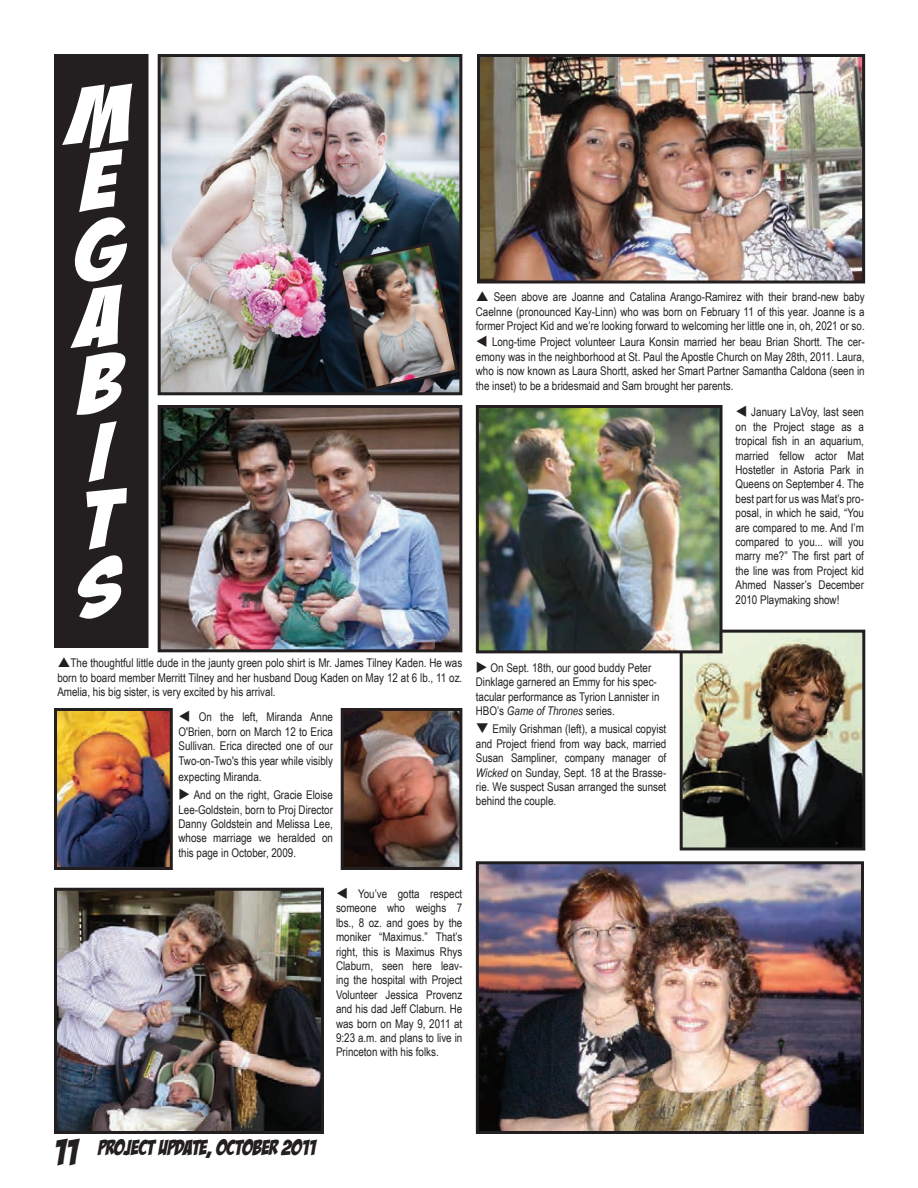
<style>
.page{position:relative;width:918px;height:1188px;background:#fff}
.page>*{position:absolute;margin:0;border:0;box-sizing:border-box;transform-origin:0 0}
.t1{font:84.3px/67.5px "Bada Boom BB";color:#fff;scale:1.16 1}
.t2{font:21px "Bada Boom BB";color:#231f20}
.t3{font:12px/14.4px "Arial Narrow";color:#231f20;text-align:justify}
.s1{font-style:italic}
.s2{font-size:36px}
</style>
<div class="page">
<img style="left:684px;top:634px;width:177px;height:212px">
<div style="left:680px;top:630px;width:185px;height:220px;border:3px solid #231f20"></div>
<img style="left:345px;top:712px;width:113px;height:154px">
<div style="left:341px;top:708px;width:121px;height:162px;border:3px solid #231f20"></div>
<div style="left:56px;top:56px;width:91px;height:590px;background:#231f20"></div>
<div style="left:54px;top:54px;width:94px;height:594px;border:3px solid #231f20"></div>
<img style="left:481px;top:58px;width:380px;height:222px">
<div style="left:477px;top:54px;width:388px;height:230px;border:3px solid #231f20"></div>
<img style="left:162px;top:409px;width:296px;height:239px">
<div style="left:158px;top:405px;width:304px;height:247px;border:3px solid #231f20"></div>
<img style="left:58px;top:712px;width:111px;height:154px">
<div style="left:54px;top:708px;width:119px;height:162px;border:3px solid #231f20"></div>
<img style="left:480px;top:409px;width:239px;height:240px">
<div style="left:476px;top:405px;width:247px;height:248px;border:3px solid #231f20"></div>
<img style="left:480px;top:865px;width:380px;height:265px">
<div style="left:476px;top:861px;width:388px;height:273px;border:3px solid #231f20"></div>
<img style="left:58px;top:892px;width:262px;height:238px">
<div style="left:54px;top:888px;width:270px;height:246px;border:3px solid #231f20"></div>
<img style="left:162px;top:58px;width:296px;height:333px">
<div style="left:158px;top:54px;width:304px;height:341px;border:3px solid #231f20"></div>
<img style="left:336px;top:240px;width:125px;height:154px">
<h1 class="t1" style="left:71px;top:81px;width:54px">M<br>E<br>G<br>A<br>B<br>I<br>T<br>S</h1>
<p class="t3" style="left:476px;top:290px;width:390px;text-indent:18px">Seen above are Joanne and Catalina Arango-Ramirez with their brand-new baby Caelnne (pronounced Kay-Linn) who was born on February 11 of this year. Joanne is a former Project Kid and we’re looking forward to welcoming her little one in, oh, 2021 or so.</p>
<p class="t3" style="left:476px;top:335px;width:390px">▼ Long-time Project volunteer Laura Konsin married her beau Brian Shortt. The cer&shy;emony was in the neighborhood at St. Paul the Apostle Church on May 28th, 2011. Laura, who is now known as Laura Shortt, asked her Smart Partner Samantha Caldona (seen in the inset) to be a bridesmaid and Sam brought her parents.</p>
<p class="t3" style="left:736px;top:405px;width:130px">▼ January LaVoy, last seen on the Project stage as a tropical fish in an aquarium, married fellow actor Mat Hostetler in Astoria Park in Queens on September 4. The best part for us was Mat’s pro&shy;posal, in which he said, “You are compared to me. And I’m compared to you... will you marry me?” The first part of the line was from Project kid Ahmed Nasser’s December 2010 Playmaking show!</p>
<p class="t3" style="left:57px;top:656px;width:407px;text-indent:13px">The thoughtful little dude in the jaunty green polo shirt is Mr. James Tilney Kaden. He was born to board member Merritt Tilney and her husband Doug Kaden on May 12 at 6 lb., 11 oz.<br>Amelia, his big sister, is very excited by his arrival.</p>
<p class="t3" style="left:178px;top:710px;width:156px">▼ On the left, Miranda Anne O'Brien, born on March 12 to Erica Sullivan. Erica directed one of our Two-on-Two's this year while visibly</p>
<p class="t3" style="left:179px;top:769px;width:85px">expecting Miranda.</p>
<p class="t3" style="left:178px;top:787px;width:156px">◆ And on the right, Gracie Eloise Lee-Goldstein, born to Proj Director Danny Goldstein and Melissa Lee, whose marriage we heralded on this page in October, 2009.</p>
<p class="t3" style="left:336px;top:886px;width:128px">▼ You’ve gotta respect someone who weighs 7 lbs., 8 oz. and goes by the moniker “Maximus.” That’s right, this is Maximus Rhys Claburn, seen here leav&shy;ing the hospital with Project Volunteer Jessica Provenz and his dad Jeff Claburn. He was born on May 9, 2011 at 9:23 a.m. and plans to live in Princeton with his folks.</p>
<p class="t3" style="left:476px;top:660px;width:185px;text-align:left">◆ On Sept. 18th, our good buddy Peter Dinklage garnered an Emmy for his spec&shy;tacular performance as Tyrion Lannister in HBO’s <span class="s1">Game of Thrones</span> series.</p>
<p class="t3" style="left:476px;top:722px;width:192px">❑ Emily Grishman (left), a musical copyist and Project friend from way back, married Susan Sampliner, company manager of <span class="s1">Wicked</span> on Sunday, Sept. 18 at the Brasse&shy;rie. We suspect Susan arranged the sunset behind the couple.</p>
<h2 class="t2" style="left:54px;top:1136px;width:264px"><span class="s2">11</span> PROJECT UPDATE, OCTOBER 2011</h2>
</div>
